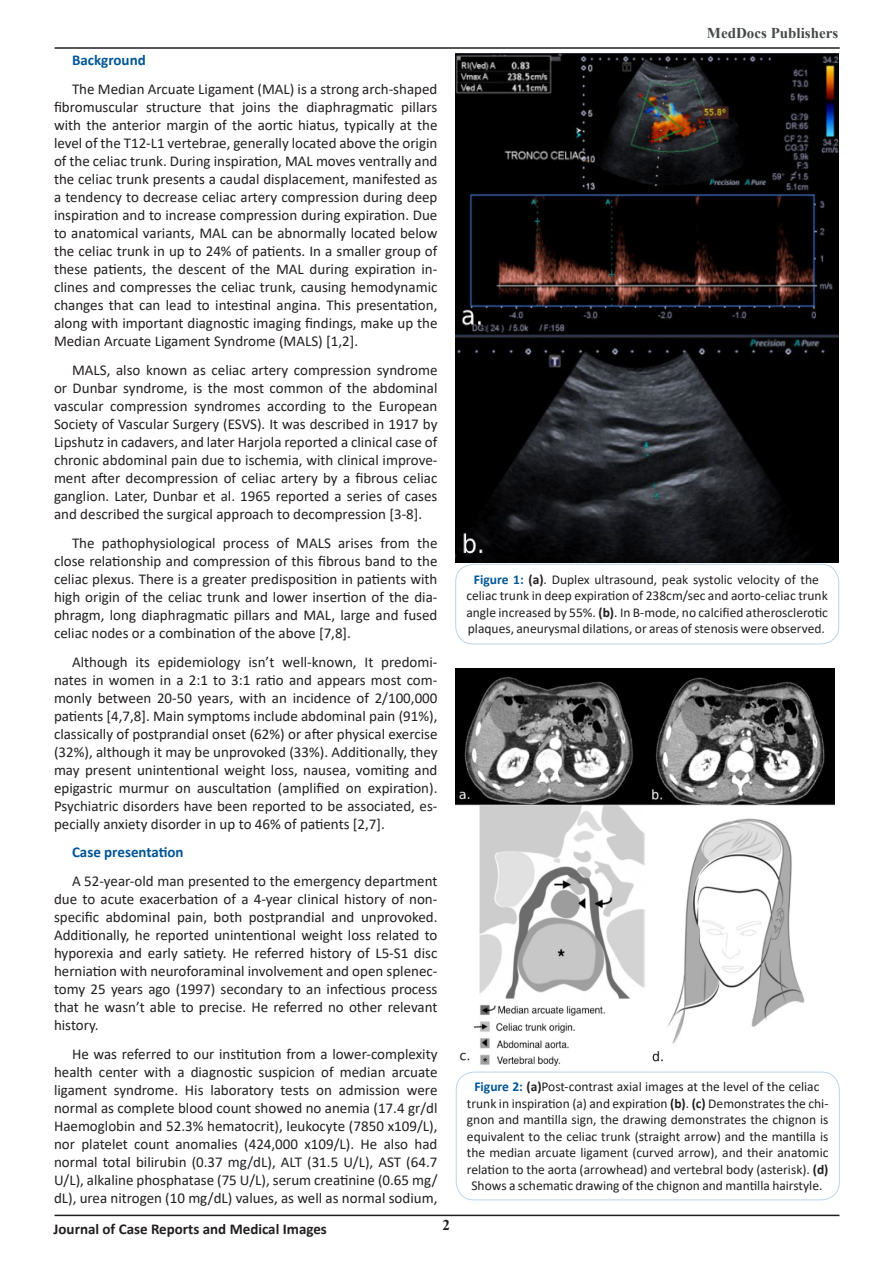
<style>
.page{position:relative;width:893px;height:1263px;background:#fff}
.page>*{position:absolute;margin:0;border:0;box-sizing:border-box;transform-origin:0 0}
.t1{font:15px/18px "Calibri";color:#231f20;text-align:justify}
.t2{font:700 15px "Calibri";color:#231f20}
.t3{font:700 15px "Calibri";color:#005596}
.t4{font:700 15px "Times New Roman";color:#464b47}
.t5{font:700 15px "Times New Roman";color:#231f20}
.t6{font:13.5px/16.5px "Calibri";color:#231f20;text-align:center}
.s1{color:#202124}
.s2{font-weight:700;color:#005596}
.s3{font-weight:700}
</style>
<div class="page">
<hr style="left:55px;top:47px;width:785px;height:2px;background:#231f20">
<hr style="left:54px;top:1214px;width:785px;height:2px;background:#231f20">
<img style="left:455px;top:53px;width:383px;height:510px">
<div style="left:455px;top:564px;width:384px;height:80px;border:1px solid #bfd4e5;border-radius:18px"></div>
<img style="left:455px;top:668px;width:379px;height:397px">
<div style="left:456px;top:1072px;width:383px;height:128px;border:1px solid #bfd4e5;border-radius:18px"></div>
<p class="t3" style="left:72px;top:50px;width:75px">Background</p>
<p class="t1" style="left:54px;top:80px;width:385px;text-indent:18px">The Median Arcuate Ligament (MAL) is a strong arch-shaped fibromuscular structure that joins the diaphragmatic pillars with the anterior margin of the aortic hiatus, typically at the level of the T12-L1 vertebrae, generally located above the origin of the celiac trunk. During inspiration, MAL moves ventrally and the celiac trunk presents a caudal displacement, manifested as a tendency to decrease celiac artery compression during deep inspiration and to increase compression during expiration. Due to anatomical variants, MAL can be abnormally located below the celiac trunk in up to 24% of patients. In a smaller group of these patients, the descent of the MAL during expiration in&shy;clines and compresses the celiac trunk, causing hemodynamic changes that can lead to intestinal angina. This presentation, along with important diagnostic imaging findings, make up the Median Arcuate Ligament Syndrome (MALS) [1,2].</p>
<p class="t1" style="left:54px;top:360px;width:385px;text-indent:18px">MALS, also known as celiac artery compression syndrome or Dunbar syndrome, is the most common of the abdominal vascular compression syndromes according to the European Society of Vascular Surgery (ESVS). It was described in 1917 by Lipshutz in cadavers, and later Harjola reported a clinical case of chronic abdominal pain due to ischemia, with clinical improve&shy;ment after decompression of celiac artery by a fibrous celiac ganglion. Later, Dunbar et al. 1965 reported a series of cases and described the surgical approach to decompression [3-8].</p>
<p class="t1" style="left:54px;top:533px;width:385px;text-indent:18px">The pathophysiological process of MALS arises from the close relationship and compression of this fibrous band to the celiac plexus. There is a greater predisposition in patients with high origin of the celiac trunk and lower insertion of the dia&shy;phragm, long diaphragmatic pillars and MAL, large and fused celiac nodes or a combination of the above [7,8].</p>
<p class="t1" style="left:54px;top:652px;width:385px;text-indent:18px">Although its epidemiology isn’t well-known, It predomi&shy;nates in women in a 2:1 to 3:1 ratio and appears most com&shy;monly between 20-50 years, with an incidence of 2/100,000 patients [4,7,8]. Main symptoms include abdominal pain (91%), classically of postprandial onset (62%) or after physical exercise (32%), although it may be unprovoked (33%). Additionally, they may present unintentional weight loss, nausea, vomiting and epigastric murmur on auscultation (amplified on expiration).<br>Psychiatric disorders have been reported to be associated, es&shy;pecially anxiety disorder in up to 46% of patients [2,7].</p>
<p class="t3" style="left:72px;top:842px;width:113px">Case presentation</p>
<p class="t1" style="left:54px;top:872px;width:385px;text-indent:18px">A 52-year-old man presented to the emergency department due to acute exacerbation of a 4-year clinical history of non&shy;specific abdominal pain, both postprandial and unprovoked.<br>Additionally, he reported unintentional weight loss related to hyporexia and early satiety. He referred history of L5-S1 disc herniation with neuroforaminal involvement and open splenec&shy;tomy 25 years ago (1997) secondary to an infectious process that he wasn’t able to precise. He referred no other relevant history.</p>
<p class="t1" style="left:54px;top:1044px;width:385px;text-indent:18px">He was referred to our institution from a lower-complexity health center with a diagnostic suspicion of median arcuate ligament syndrome. His laboratory tests on admission were normal as complete blood count showed no anemia (17.4 gr/dl Haemoglobin and 52.3% hematocrit), leukocyte (7850 x109/L), nor platelet count anomalies (424,000 x109/L). He also had normal total bilirubin (0.37 <span class="s1">mg/dL</span>), ALT (31.5 U/L), AST (64.7<br>U/L), alkaline phosphatase (75 U/L), serum creatinine (0.65 mg/ dL), urea nitrogen (10 mg/dL) values, as well as normal sodium,</p>
<p class="t2" style="left:54px;top:1218px;width:275px">Journal of Case Reports and Medical Images</p>
<p class="t5" style="left:442px;top:1214px;width:9px">2</p>
<p class="t4" style="left:707px;top:22px;width:133px">MedDocs Publishers</p>
<p class="t6" style="left:466px;top:570px;width:363px"><span class="s2">Figure 1:</span> <span class="s3">(a)</span>. Duplex ultrasound, peak systolic velocity of the celiac trunk in deep expiration of 238cm/sec and aorto-celiac trunk angle increased by 55%. <span class="s3">(b)</span>. In B-mode, no calcified atherosclerotic plaques, aneurysmal dilations, or areas of stenosis were observed.</p>
<p class="t6" style="left:467px;top:1078px;width:363px"><span class="s2">Figure 2:</span> <span class="s3">(a)</span>Post-contrast axial images at the level of the celiac trunk in inspiration (a) and expiration <span class="s3">(b)</span>. <span class="s3">(c)</span> Demonstrates the chi&shy;gnon and mantilla sign, the drawing demonstrates the chignon is equivalent to the celiac trunk (straight arrow) and the mantilla is the median arcuate ligament (curved arrow), and their anatomic relation to the aorta (arrowhead) and vertebral body (asterisk). <span class="s3">(d)<br></span>Shows a schematic drawing of the chignon and mantilla hairstyle.</p>
</div>
